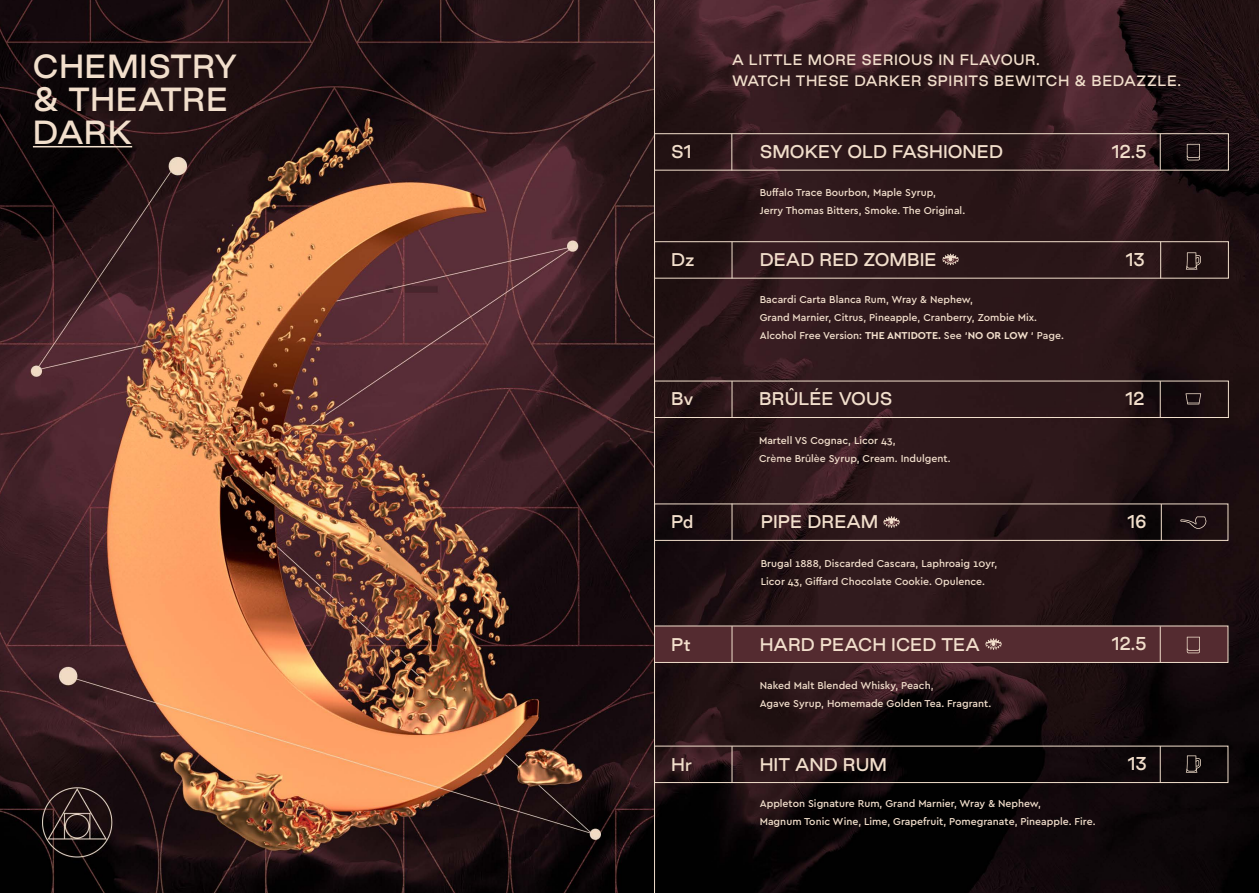
<style>
.page{position:relative;width:1259px;height:893px;background:#fff}
.page>*{position:absolute;margin:0;border:0;box-sizing:border-box;transform-origin:0 0}
.t1{font:500 30px/33px "Good Sans";letter-spacing:.01em;color:#f2dfcc}
.t2{font:500 16.5px "Good Sans";color:#f2dfcc}
.t3{font:500 13.5px/21px "Good Sans";letter-spacing:.04em;color:#f2dfcc}
.t4{font:500 10.5px/18px "Cera GR";color:#f2dfcc}
.s1{font-weight:700}
.s2{font-family:"Good Sans";font-weight:400;font-size:9.9px}
</style>
<div class="page">
<img style="left:0;top:0;width:1259px;height:893px">
<hr style="left:654px;top:0;width:1px;height:893px;background:#f2dfcc">
<div style="left:654px;top:133px;width:574px;height:38px;border:1px solid #f2dfcc"></div>
<hr style="left:731px;top:134px;width:1px;height:37px;background:#f2dfcc">
<hr style="left:1159px;top:134px;width:1px;height:37px;background:#f2dfcc">
<svg style="left:1186px;top:144px;width:14px;height:16px"></svg>
<div style="left:654px;top:241px;width:574px;height:38px;border:1px solid #f2dfcc"></div>
<hr style="left:731px;top:242px;width:1px;height:37px;background:#f2dfcc">
<hr style="left:1160px;top:242px;width:1px;height:37px;background:#f2dfcc">
<svg style="left:942px;top:254px;width:16px;height:11px"></svg>
<svg style="left:1185px;top:252px;width:15px;height:18px"></svg>
<div style="left:654px;top:504px;width:574px;height:37px;border:1px solid #f2dfcc"></div>
<hr style="left:731px;top:504px;width:1px;height:37px;background:#f2dfcc">
<hr style="left:1161px;top:504px;width:1px;height:37px;background:#f2dfcc">
<svg style="left:883px;top:516px;width:16px;height:12px"></svg>
<svg style="left:1180px;top:516px;width:28px;height:13px"></svg>
<div style="left:654px;top:381px;width:574px;height:37px;border:1px solid #f2dfcc"></div>
<hr style="left:731px;top:381px;width:1px;height:37px;background:#f2dfcc">
<hr style="left:1159px;top:381px;width:1px;height:37px;background:#f2dfcc">
<svg style="left:1185px;top:393px;width:16px;height:11px"></svg>
<hr style="left:731px;top:746px;width:1px;height:37px;background:#f2dfcc">
<div style="left:654px;top:746px;width:574px;height:37px;border:1px solid #f2dfcc"></div>
<hr style="left:1159px;top:746px;width:1px;height:37px;background:#f2dfcc">
<svg style="left:1185px;top:755px;width:15px;height:18px"></svg>
<hr style="left:33px;top:146px;width:99px;height:1px;background:#f2dfcc">
<div style="left:654px;top:626px;width:574px;height:37px;background:#542b30;border:1px solid #f2dfcc"></div>
<hr style="left:731px;top:626px;width:1px;height:37px;background:#f2dfcc">
<hr style="left:1159px;top:626px;width:1px;height:37px;background:#f2dfcc">
<svg style="left:1186px;top:637px;width:14px;height:16px"></svg>
<svg style="left:985px;top:638px;width:16px;height:12px"></svg>
<h1 class="t1" style="left:33px;top:49px;width:206px">CHEMISTRY &amp; THEATRE<br>DARK</h1>
<p class="t3" style="left:732px;top:49px;width:450px">A LITTLE MORE SERIOUS IN FLAVOUR.<br>WATCH THESE DARKER SPIRITS BEWITCH &amp; BEDAZZLE.</p>
<h2 class="t2" style="left:671px;top:140px;width:22px">S1</h2>
<h2 class="t2" style="left:760px;top:140px;width:245px">SMOKEY OLD FASHIONED</h2>
<p class="t4" style="left:760px;top:184px;width:207px">Buffalo Trace Bourbon, Maple Syrup,<br>Jerry Thomas Bitters, Smoke. The Original.</p>
<h2 class="t2" style="left:671px;top:248px;width:25px">Dz</h2>
<h2 class="t2" style="left:760px;top:248px;width:178px">DEAD RED ZOMBIE</h2>
<p class="t4" style="left:760px;top:290px;width:306px">Bacardi Carta Blanca Rum, Wray &amp; Nephew,<br>Grand Marnier, Citrus, Pineapple, Cranberry, Zombie Mix.<br>Alcohol Free Version: <span class="s1">THE ANTIDOTE.</span> See ‘<span class="s1">NO OR LOW</span> ‘ Page.</p>
<h2 class="t2" style="left:671px;top:387px;width:24px">Bv</h2>
<h2 class="t2" style="left:759px;top:387px;width:135px">BRÛLÉE VOUS</h2>
<p class="t4" style="left:759px;top:432px;width:193px">Martell VS Cognac, Licor 43,<br>Cr<span class="s2">è</span>me Br<span class="s2">û</span>l<span class="s2">è</span>e Syrup, Cream. Indulgent.</p>
<h2 class="t2" style="left:1111px;top:140px;width:37px">12.5</h2>
<h2 class="t2" style="left:1125px;top:247px;width:20px">13</h2>
<h2 class="t2" style="left:1125px;top:387px;width:21px">12</h2>
<h2 class="t2" style="left:671px;top:510px;width:24px">Pd</h2>
<h2 class="t2" style="left:761px;top:510px;width:119px">PIPE DREAM</h2>
<p class="t4" style="left:761px;top:555px;width:238px">Brugal 1888, Discarded Cascara, Laphroaig 10yr,<br>Licor 43, Giffard Chocolate Cookie. Opulence.</p>
<h2 class="t2" style="left:1127px;top:510px;width:21px">16</h2>
<h2 class="t2" style="left:671px;top:632px;width:21px">Pt</h2>
<h2 class="t2" style="left:760px;top:632px;width:222px">HARD PEACH ICED TEA</h2>
<p class="t4" style="left:760px;top:676px;width:233px">Naked Malt Blended Whisky, Peach,<br>Agave Syrup, Homemade Golden Tea. Fragrant.</p>
<h2 class="t2" style="left:1111px;top:632px;width:37px">12.5</h2>
<h2 class="t2" style="left:671px;top:753px;width:22px">Hr</h2>
<h2 class="t2" style="left:760px;top:753px;width:129px">HIT AND RUM</h2>
<p class="t4" style="left:760px;top:795px;width:337px">Appleton Signature Rum, Grand Marnier, Wray &amp; Nephew,<br>Magnum Tonic Wine, Lime, Grapefruit, Pomegranate, Pineapple. Fire.</p>
<h2 class="t2" style="left:1127px;top:751px;width:20px">13</h2>
</div>
